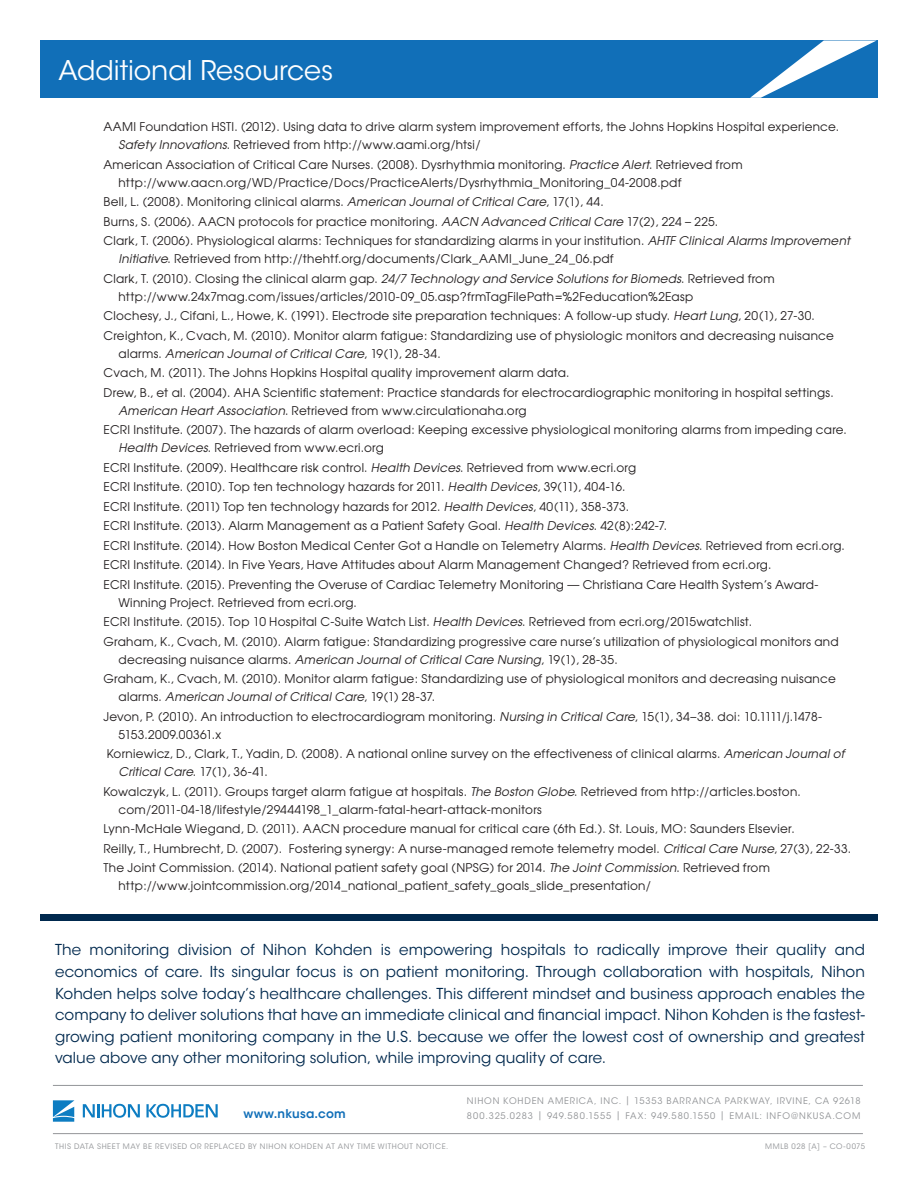
<style>
.page{position:relative;width:918px;height:1188px;background:#fff}
.page>*{position:absolute;margin:0;border:0;box-sizing:border-box;transform-origin:0 0}
.t1{font:27px "ITC Avant Garde Std";letter-spacing:-.005em;color:#fff}
.t2{font:15px/21.6px "ITC Avant Garde Std";letter-spacing:.005em;color:#00294e;text-align:justify}
.t3{font:12px/19.5px "Avant Garde";letter-spacing:.02em;color:#231f20}
.t4{font:600 12px "ITC Avant Garde Std";letter-spacing:.015em;color:#116fb8}
.t5{font:9px "ITC Avant Garde Std";letter-spacing:.095em;color:#939598}
.t6{font:7.5px "ITC Avant Garde Std";letter-spacing:.075em;color:#939598}
.s1{font-style:italic}
</style>
<div class="page">
<div style="left:40px;top:40px;width:838px;height:58px;background:#116fb8"></div>
<svg style="left:750px;top:40px;width:127px;height:58px"></svg>
<hr style="left:53px;top:1133px;width:810px;height:1px;background:#939598">
<hr style="left:53px;top:1085px;width:810px;height:1px;background:#939598">
<svg style="left:83px;top:1104px;width:57px;height:14px"></svg>
<svg style="left:146px;top:1104px;width:72px;height:14px"></svg>
<svg style="left:53px;top:1100px;width:21px;height:22px"></svg>
<div style="left:40px;top:914px;width:838px;height:7px;background:#00294e"></div>
<h1 class="t1" style="left:58px;top:54px;width:276px">Additional Resources</h1>
<p class="t3" style="left:118px;top:118px;width:722px;line-height:18px;text-indent:-15px">AAMI Foundation HSTI. (2012). Using data to drive alarm system improvement efforts, the Johns Hopkins Hospital experience.<br><span class="s1">Safety Innovations</span>. Retrieved from http://www.aami.org/htsi/</p>
<p class="t3" style="left:118px;top:155px;width:626px;line-height:18px;text-indent:-15px">American Association of Critical Care Nurses. (2008). Dysrhythmia monitoring. <span class="s1">Practice Alert</span>. Retrieved from http://www.aacn.org/WD/Practice/Docs/PracticeAlerts/Dysrhythmia_Monitoring_04-2008.pdf</p>
<p class="t3" style="left:104px;top:192px;width:748px">Bell, L. (2008). Monitoring clinical alarms. <span class="s1">American Journal of Critical Care</span>, 17(1), 44.<br>Burns, S. (2006). AACN protocols for practice monitoring. <span class="s1">AACN Advanced Critical Care</span> 17(2), 224 – 225.<br>Clark, T. (2006). Physiological alarms: Techniques for standardizing alarms in your institution. <span class="s1">AHTF Clinical Alarms Improvement</span></p>
<p class="t3" style="left:104px;top:249px;width:673px;text-indent:15px"><span class="s1">Initiative</span>. Retrieved from http://thehtf.org/documents/Clark_AAMI_June_24_06.pdf<br>Clark, T. (2010). Closing the clinical alarm gap. <span class="s1">24/7 Technology and Service Solutions for Biomeds</span>. Retrieved from</p>
<p class="t3" style="left:104px;top:286px;width:732px;text-indent:15px">http://www.24x7mag.com/issues/articles/2010-09_05.asp?frmTagFilePath=%2Feducation%2Easp<br>Clochesy, J., Cifani, L., Howe, K. (1991). Electrode site preparation techniques: A follow-up study. <span class="s1">Heart Lung</span>, 20(1), 27-30.<br>Creighton, K., Cvach, M. (2010). Monitor alarm fatigue: Standardizing use of physiologic monitors and decreasing nuisance</p>
<p class="t3" style="left:104px;top:343px;width:732px;text-indent:15px">alarms. <span class="s1">American Journal of Critical Care</span>, 19(1), 28-34.<br>Cvach, M. (2011). The Johns Hopkins Hospital quality improvement alarm data.<br>Drew, B., et al. (2004). AHA Scientific statement: Practice standards for electrocardiographic monitoring in hospital settings.</p>
<p class="t3" style="left:104px;top:400px;width:745px;text-indent:15px"><span class="s1">American Heart Association</span>. Retrieved from www.circulationaha.org<br>ECRI Institute. (2007). The hazards of alarm overload: Keeping excessive physiological monitoring alarms from impeding care.</p>
<p class="t3" style="left:104px;top:438px;width:743px;text-indent:15px"><span class="s1">Health Devices</span>. Retrieved from www.ecri.org<br>ECRI Institute. (2009). Healthcare risk control. <span class="s1">Health Devices</span>. Retrieved from www.ecri.org<br>ECRI Institute. (2010). Top ten technology hazards for 2011. <span class="s1">Health Devices</span>, 39(11), 404-16.<br>ECRI Institute. (2011) Top ten technology hazards for 2012. <span class="s1">Health Devices</span>, 40(11), 358-373.<br>ECRI Institute. (2013). Alarm Management as a Patient Safety Goal. <span class="s1">Health Devices</span>. 42(8):242-7.<br>ECRI Institute. (2014). How Boston Medical Center Got a Handle on Telemetry Alarms. <span class="s1">Health Devices</span>. Retrieved from ecri.org.<br>ECRI Institute. (2014). In Five Years, Have Attitudes about Alarm Management Changed? Retrieved from ecri.org.<br>ECRI Institute. (2015). Preventing the Overuse of Cardiac Telemetry Monitoring — Christiana Care Health System’s Award-</p>
<p class="t3" style="left:104px;top:592px;width:737px;text-indent:15px">Winning Project. Retrieved from ecri.org.<br>ECRI Institute. (2015). Top 10 Hospital C-Suite Watch List. <span class="s1">Health Devices</span>. Retrieved from ecri.org/2015watchlist.<br>Graham, K., Cvach, M. (2010). Alarm fatigue: Standardizing progressive care nurse’s utilization of physiological monitors and</p>
<p class="t3" style="left:104px;top:649px;width:734px;text-indent:15px">decreasing nuisance alarms. <span class="s1">American Journal of Critical Care Nursing</span>, 19(1), 28-35.<br>Graham, K., Cvach, M. (2010). Monitor alarm fatigue: Standardizing use of physiological monitors and decreasing nuisance</p>
<p class="t3" style="left:104px;top:687px;width:720px;text-indent:15px">alarms. <span class="s1">American Journal of Critical Care</span>, 19(1) 28-37.<br>Jevon, P. (2010). An introduction to electrocardiogram monitoring. <span class="s1">Nursing in Critical Care</span>, 15(1), 34–38. doi: 10.1111/j.1478-</p>
<p class="t3" style="left:107px;top:724px;width:739px;text-indent:12px">5153.2009.00361.x<br>Korniewicz, D., Clark, T., Yadin, D. (2008). A national online survey on the effectiveness of clinical alarms. <span class="s1">American Journal of</span></p>
<p class="t3" style="left:104px;top:762px;width:699px;text-indent:15px"><span class="s1">Critical Care</span>. 17(1), 36-41.<br>Kowalczyk, L. (2011). Groups target alarm fatigue at hospitals. <span class="s1">The Boston Globe</span>. Retrieved from http://articles.boston.</p>
<p class="t3" style="left:104px;top:799px;width:749px;text-indent:15px">com/2011-04-18/lifestyle/29444198_1_alarm-fatal-heart-attack-monitors<br>Lynn-McHale Wiegand, D. (2011). AACN procedure manual for critical care (6th Ed.). St. Louis, MO: Saunders Elsevier.<br>Reilly, T., Humbrecht, D. (2007). Fostering synergy: A nurse-managed remote telemetry model. <span class="s1">Critical Care Nurse</span>, 27(3), 22-33.<br>The Joint Commission. (2014). National patient safety goal (NPSG) for 2014. <span class="s1">The Joint Commission</span>. Retrieved from</p>
<p class="t3" style="left:118px;top:876px;width:534px">http://www.jointcommission.org/2014_national_patient_safety_goals_slide_presentation/</p>
<p class="t2" style="left:55px;top:939px;width:811px">The monitoring division of Nihon Kohden is empowering hospitals to radically improve their quality and economics of care. Its singular focus is on patient monitoring. Through collaboration with hospitals, Nihon Kohden helps solve today’s healthcare challenges. This different mindset and business approach enables the company to deliver solutions that have an immediate clinical and financial impact. Nihon Kohden is the fastest&shy;growing patient monitoring company in the U.S. because we offer the lowest cost of ownership and greatest value above any other monitoring solution, while improving quality of care.</p>
<p class="t5" style="left:467px;top:1095px;width:395px">NIHON KOHDEN AMERICA, INC. | 15353 BARRANCA PARKWAY, IRVINE, CA 92618</p>
<p class="t4" style="left:243px;top:1106px;width:104px">www.nkusa.com</p>
<p class="t5" style="left:467px;top:1110px;width:395px">800.325.0283 | 949.580.1555 | FAX: 949.580.1550 | EMAIL: INFO@NKUSA.COM</p>
<p class="t6" style="left:55px;top:1142px;width:395px">THIS DATA SHEET MAY BE REVISED OR REPLACED BY NIHON KOHDEN AT ANY TIME WITHOUT NOTICE.</p>
<p class="t6" style="left:765px;top:1142px;width:101px">MMLB 028 [A] – CO-0075</p>
</div>
